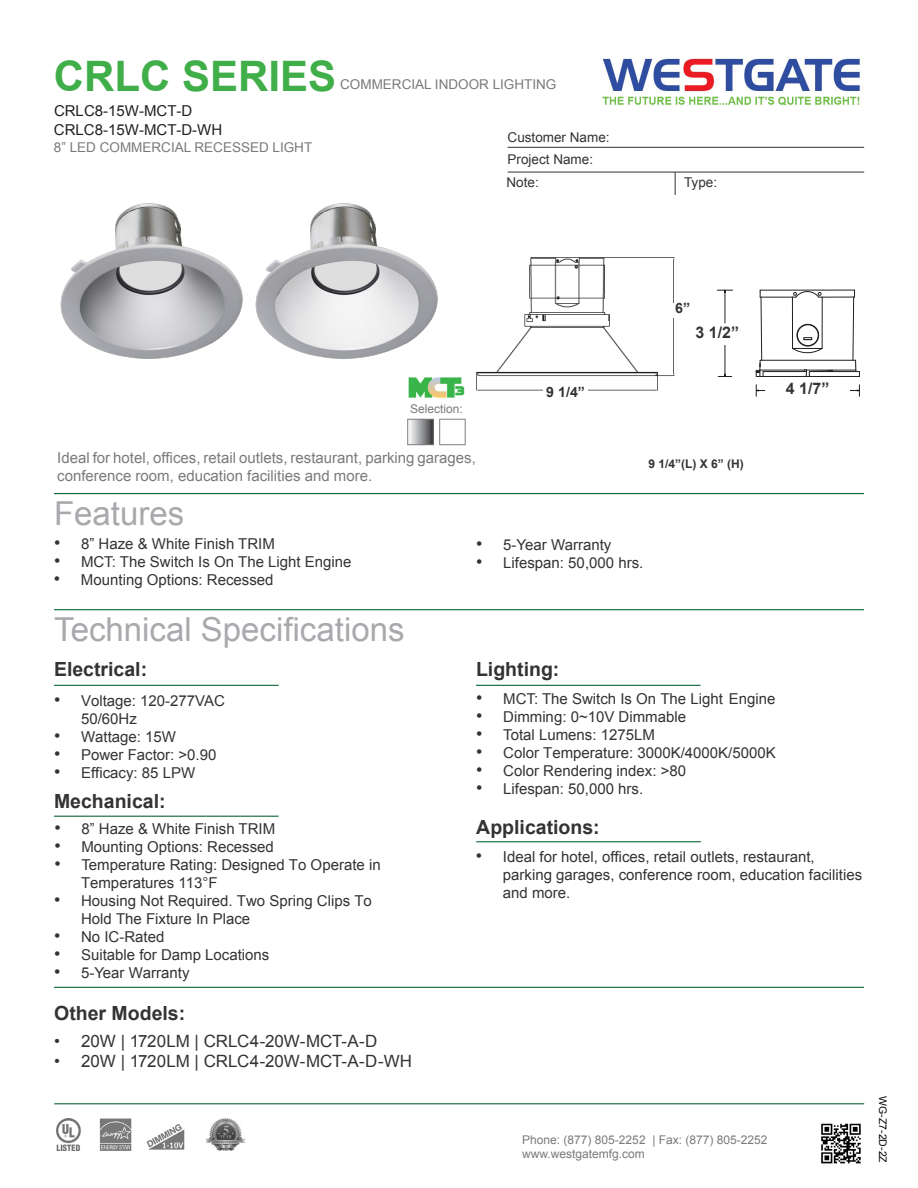
<style>
.page{position:relative;width:918px;height:1188px;background:#fff}
.page>*{position:absolute;margin:0;border:0;box-sizing:border-box;transform-origin:0 0}
.t1{font:700 42px "Arial";color:#40ae49}
.t2{font:33px "Arial";color:#a8a9ad}
.t3{font:700 19.5px "Arial";color:#333}
.t4{font:16.95px "Arial";color:#333}
.t5{font:700 15.9px "Arial";color:#333}
.t6{font:15px/18px "Arial";color:#333}
.t7{font:15px "Arial";color:#787a7d}
.t8{font:15px "Arial";color:#323332}
.t9{font:15px/19px "Arial";color:#231f20}
.t10{font:300 14.55px "Biome W04";color:#231f20}
.t11{font:700 14.25px "Arial";color:#333}
.t12{font:13.5px "Arial";color:#787a7d}
.t13{font:13.5px "Arial";color:#333}
.t14{font:12px "Arial";color:#787a7d}
.t15{font:700 12px "Arial";color:#333}
.t16{font:10.5px "Arial";color:#040503}
.s1{font-size:18px}
.s2{color:#323332}
.s3{font-size:18px;color:#333}
</style>
<div class="page">
<hr style="left:54px;top:493px;width:810px;height:1px;background:#0d6736">
<hr style="left:508px;top:147px;width:356px;height:1px;background:#333">
<svg style="left:675px;top:173px;width:1px;height:22px"></svg>
<hr style="left:508px;top:172px;width:356px;height:1px;background:#333">
<hr style="left:54px;top:609px;width:810px;height:1px;background:#0d6736">
<hr style="left:54px;top:685px;width:225px;height:1px;background:#0d6736">
<hr style="left:476px;top:685px;width:225px;height:1px;background:#0d6736">
<hr style="left:54px;top:816px;width:225px;height:1px;background:#0d6736">
<img style="left:602px;top:58px;width:258px;height:48px">
<hr style="left:54px;top:1103px;width:810px;height:1px;background:#0d6736">
<img style="left:821px;top:1123px;width:40px;height:41px">
<hr style="left:476px;top:841px;width:225px;height:1px;background:#0d6736">
<img style="left:56px;top:1118px;width:25px;height:32px">
<img style="left:147px;top:1124px;width:38px;height:26px">
<img style="left:100px;top:1119px;width:32px;height:31px">
<img style="left:206px;top:1118px;width:39px;height:33px">
<img style="left:60px;top:203px;width:183px;height:156px">
<img style="left:255px;top:203px;width:183px;height:156px">
<img style="left:408px;top:377px;width:57px;height:21px">
<div style="left:440px;top:419px;width:25px;height:26px;background:#fff;border:1px solid #7f7f7f"></div>
<svg style="left:410px;top:421px;width:21px;height:22px"></svg>
<div style="left:408px;top:419px;width:25px;height:26px;border:1px solid #7f7f7f"></div>
<img style="left:476px;top:257px;width:199px;height:134px">
<div style="left:660px;top:303px;width:45px;height:14px;background:#fff"></div>
<div style="left:543px;top:387px;width:45px;height:18px;background:#fff"></div>
<hr style="left:760px;top:360px;width:96px;height:1px;background:#231f20">
<hr style="left:806px;top:370px;width:50px;height:1px;background:#231f20">
<hr style="left:760px;top:370px;width:45px;height:1px;background:#231f20">
<hr style="left:810px;top:371px;width:49px;height:1px;background:#231f20">
<hr style="left:763px;top:371px;width:43px;height:1px;background:#231f20">
<hr style="left:756px;top:376px;width:103px;height:1px;background:#231f20">
<svg style="left:804px;top:370px;width:29px;height:6px"></svg>
<hr style="left:792px;top:297px;width:1px;height:51px;background:#231f20">
<hr style="left:822px;top:297px;width:1px;height:51px;background:#231f20">
<svg style="left:792px;top:324px;width:31px;height:29px"></svg>
<hr style="left:760px;top:290px;width:95px;height:1px;background:#231f20">
<hr style="left:760px;top:297px;width:32px;height:1px;background:#231f20">
<svg style="left:756px;top:290px;width:8px;height:86px"></svg>
<svg style="left:852px;top:290px;width:8px;height:86px"></svg>
<hr style="left:822px;top:297px;width:33px;height:1px;background:#231f20">
<svg style="left:792px;top:291px;width:30px;height:7px"></svg>
<hr style="left:725px;top:344px;width:1px;height:30px;background:#231f20">
<hr style="left:725px;top:293px;width:1px;height:30px;background:#231f20">
<svg style="left:718px;top:374px;width:14px;height:3px"></svg>
<svg style="left:717px;top:290px;width:16px;height:3px"></svg>
<svg style="left:756px;top:384px;width:9px;height:12px"></svg>
<svg style="left:850px;top:385px;width:10px;height:11px"></svg>
<div style="left:675px;top:326px;width:85px;height:19px;background:#fff"></div>
<hr style="left:54px;top:987px;width:810px;height:1px;background:#0d6736">
<p class="t1" style="left:54px;top:48px;width:284px">CRLC SERIES</p>
<p class="t12" style="left:340px;top:75px;width:218px">COMMERCIAL INDOOR LIGHTING</p>
<p class="t9" style="left:54px;top:101px;width:170px">CRLC8-15W-MCT-D<br>CRLC8-15W-MCT-D-WH</p>
<p class="t12" style="left:54px;top:139px;width:260px">8” LED COMMERCIAL RECESSED LIGHT</p>
<p class="t13" style="left:508px;top:128px;width:104px">Customer Name:</p>
<p class="t13" style="left:508px;top:150px;width:87px">Project Name:</p>
<p class="t13" style="left:507px;top:173px;width:34px">Note:</p>
<p class="t13" style="left:684px;top:173px;width:35px">Type:</p>
<p class="t11" style="left:675px;top:299px;width:17px">6”</p>
<p class="t5" style="left:696px;top:322px;width:45px">3 1/2”</p>
<p class="t10" style="left:707px;top:324px;width:42px">3.46"</p>
<p class="t14" style="left:410px;top:401px;width:54px">Selection:</p>
<p class="t7" style="left:57px;top:448px;width:420px">Ideal for hotel, offices, retail outlets, restaurant, parking garages,</p>
<p class="t7" style="left:57px;top:466px;width:317px">conference room, education facilities and more.</p>
<p class="t2" style="left:54px;top:492px;width:132px">Features</p>
<p class="t5" style="left:786px;top:378px;width:45px">4 1/7”</p>
<p class="t11" style="left:546px;top:383px;width:40px">9 1/4”</p>
<p class="t10" style="left:794px;top:381px;width:42px">4.14"</p>
<p class="t15" style="left:648px;top:456px;width:97px">9 1/4”(L) X 6” (H)</p>
<p class="t6" style="left:54px;top:535px;width:222px"><span class="s1">•</span> 8” Haze &amp; White Finish TRIM</p>
<p class="t6" style="left:54px;top:553px;width:299px"><span class="s1">•</span> MCT: The Switch Is On The Light Engine</p>
<p class="t6" style="left:54px;top:571px;width:221px"><span class="s1">•</span> Mounting Options: Recessed</p>
<p class="t2" style="left:54px;top:608px;width:352px">Technical Specifications</p>
<p class="t3" style="left:54px;top:656px;width:95px">Electrical:</p>
<p class="t6" style="left:81px;top:692px;width:145px;text-indent:-27px"><span class="s1">•</span> Voltage: 120-277VAC<br>50/60Hz</p>
<p class="t6" style="left:54px;top:728px;width:124px"><span class="s1">•</span> Wattage: 15W</p>
<p class="t6" style="left:54px;top:746px;width:164px"><span class="s1">•</span> Power Factor: &gt;0.90</p>
<p class="t6" style="left:54px;top:764px;width:143px"><span class="s1">•</span> Efficacy: 85 LPW</p>
<p class="t3" style="left:54px;top:788px;width:113px">Mechanical:</p>
<p class="t6" style="left:54px;top:820px;width:222px"><span class="s1">•</span> 8” Haze &amp; White Finish TRIM</p>
<p class="t6" style="left:54px;top:838px;width:221px"><span class="s1">•</span> Mounting Options: Recessed</p>
<p class="t6" style="left:81px;top:856px;width:301px;text-indent:-27px"><span class="s1">•</span> Temperature Rating: Designed To Operate in<br>Temperatures 113°F</p>
<p class="t6" style="left:81px;top:891px;width:292px;text-indent:-27px"><span class="s1">•</span> Housing Not Required. Two Spring Clips To<br>Hold The Fixture In Place</p>
<p class="t6" style="left:54px;top:927px;width:112px"><span class="s1">•</span> No IC-Rated</p>
<p class="t6" style="left:54px;top:945px;width:217px"><span class="s1">•</span> Suitable for Damp Locations</p>
<p class="t6" style="left:54px;top:963px;width:137px"><span class="s1">•</span> 5-Year Warranty</p>
<h3 class="t3" style="left:54px;top:1000px;width:133px">Other Models:</h3>
<p class="t4" style="left:54px;top:1030px;width:325px">• 20W | <span class="s2">1720LM</span> | CRLC4-20W-MCT-A-D</p>
<p class="t4" style="left:54px;top:1050px;width:359px">• 20W | <span class="s2">1720LM</span> | CRLC4-20W-MCT-A-D-WH</p>
<p class="t6" style="left:476px;top:536px;width:137px"><span class="s1">•</span> 5-Year Warranty</p>
<p class="t6" style="left:476px;top:554px;width:169px"><span class="s1">•</span> Lifespan: 50,000 hrs.</p>
<p class="t3" style="left:476px;top:656px;width:85px">Lighting:</p>
<p class="t6" style="left:476px;top:690px;width:301px"><span class="s1">•</span> MCT: The Switch Is On The Light Engine</p>
<p class="t8" style="left:476px;top:743px;width:301px"><span class="s1">•</span> Color Temperature: 3000K/4000K/5000K</p>
<p class="t8" style="left:476px;top:707px;width:211px"><span class="s3">•</span> Dimming: 0~10V Dimmable</p>
<p class="t8" style="left:476px;top:725px;width:180px"><span class="s3">•</span> Total Lumens: 1275LM</p>
<p class="t8" style="left:476px;top:761px;width:211px"><span class="s3">•</span> Color Rendering index: &gt;80</p>
<p class="t6" style="left:476px;top:780px;width:169px"><span class="s1">•</span> Lifespan: 50,000 hrs.</p>
<p class="t3" style="left:476px;top:814px;width:125px">Applications:</p>
<p class="t6" style="left:503px;top:848px;width:361px;text-indent:-27px"><span class="s1">•</span> Ideal for hotel, offices, retail outlets, restaurant, parking garages, conference room, education facilities and more.</p>
<p class="t14" style="left:522px;top:1132px;width:247px">Phone: (877) 805-2252 | Fax: (877) 805-2252</p>
<p class="t14" style="left:522px;top:1146px;width:124px">www.westgatemfg.com</p>
<p class="t16" style="left:890px;top:1096px;width:68px;rotate:90deg">WG-Z7-2D-2Z</p>
</div>
